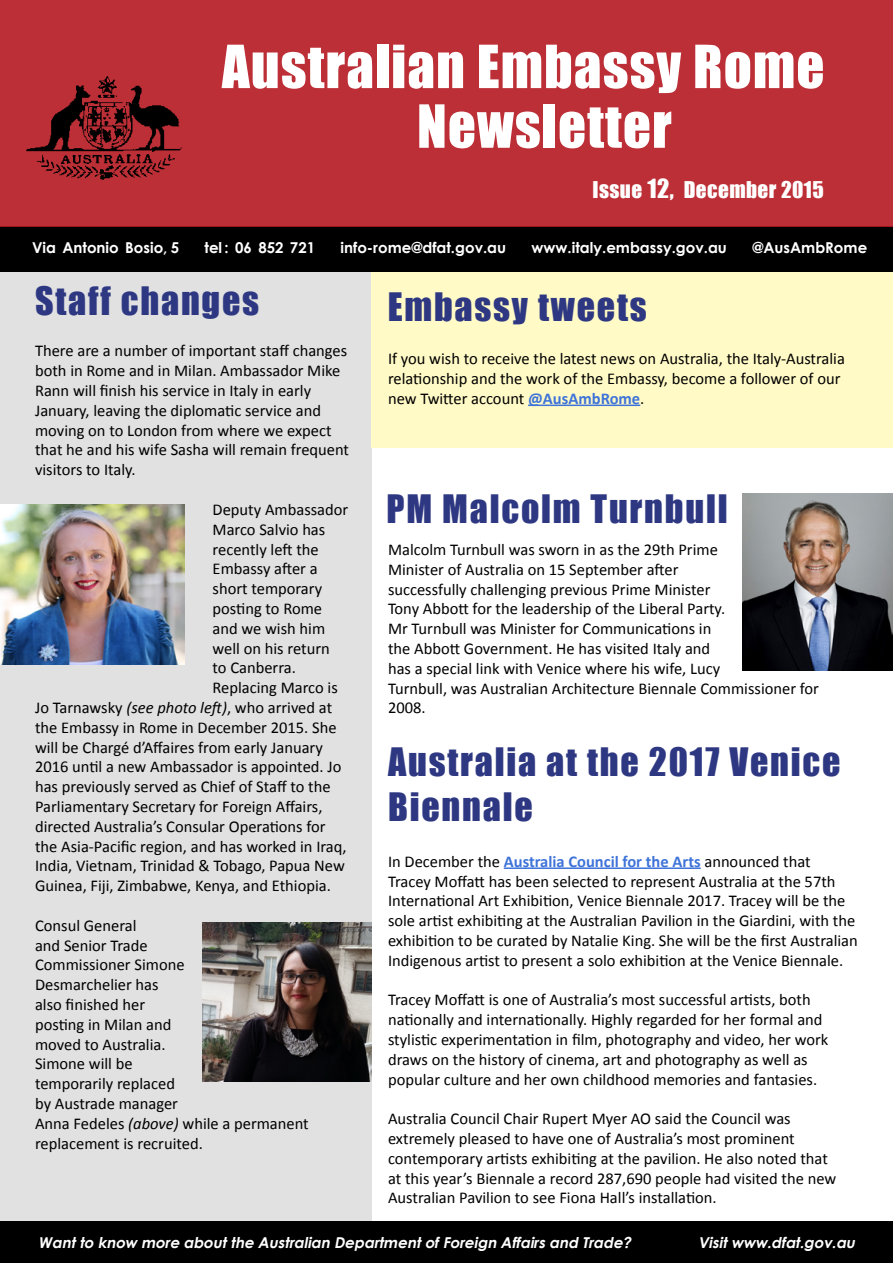
<style>
.page{position:relative;width:893px;height:1263px;background:#fff}
.page>*{position:absolute;margin:0;border:0;box-sizing:border-box;transform-origin:0 0}
.t1{font:54.9px/59.7px "Impact";letter-spacing:.02em;color:#fff}
.t2{font:36px/45px "Impact";letter-spacing:.05em;color:#2e3882}
.t3{font:21.15px "Impact";letter-spacing:.02em;color:#fff}
.t4{font:16.5px/19.8px "Calibri";color:#000}
.t5{font:italic 700 15px "Century Gothic";color:#fff}
.t6{font:700 15px "Century Gothic";color:#fff}
.s1{font-size:24.3px}
.s2{font-style:italic}
.s3{font-weight:700;color:#3e73d9}
</style>
<div class="page">
<div style="left:0;top:227px;width:371px;height:1001px;background:#e1e1e2"></div>
<div style="left:0;top:226px;width:893px;height:46px;background:#000"></div>
<div style="left:0;top:1222px;width:893px;height:41px;background:#000"></div>
<div style="left:371px;top:272px;width:522px;height:70px;background:#fffac6"></div>
<div style="left:0;top:0;width:893px;height:226px;background:#bd2f36"></div>
<img style="left:26px;top:76px;width:156px;height:104px">
<img style="left:0;top:505px;width:184px;height:159px">
<hr style="left:504px;top:867px;width:197px;height:2px;background:#3e73d9">
<img style="left:742px;top:493px;width:151px;height:177px">
<div style="left:371px;top:341px;width:522px;height:107px;background:#fffac6"></div>
<hr style="left:528px;top:405px;width:112px;height:1px;background:#3e73d9">
<img style="left:203px;top:923px;width:169px;height:158px">
<h1 class="t1" style="left:417px;top:35px;width:409px;text-indent:-195px">Australian Embassy Rome<br>Newsletter</h1>
<p class="t3" style="left:592px;top:174px;width:233px">Issue <span class="s1">12,</span> December 2015</p>
<p class="t6" style="left:32px;top:236px;width:148px">Via Antonio Bosio, 5</p>
<p class="t6" style="left:205px;top:236px;width:112px">tel : 06 852 721</p>
<p class="t6" style="left:341px;top:236px;width:167px">info-rome@dfat.gov.au</p>
<p class="t6" style="left:532px;top:236px;width:197px">www.italy.embassy.gov.au</p>
<p class="t6" style="left:752px;top:236px;width:116px">@AusAmbRome</p>
<h2 class="t2" style="left:35px;top:277px;width:226px">Staff changes</h2>
<p class="t4" style="left:35px;top:341px;width:316px">There are a number of important staff changes both in Rome and in Milan. Ambassador Mike Rann will finish his service in Italy in early January, leaving the diplomatic service and moving on to London from where we expect that he and his wife Sasha will remain frequent visitors to Italy.</p>
<p class="t4" style="left:213px;top:500px;width:137px">Deputy Ambassador</p>
<p class="t4" style="left:213px;top:519px;width:114px">Marco Salvio has</p>
<p class="t4" style="left:213px;top:539px;width:108px">recently left the</p>
<p class="t4" style="left:213px;top:559px;width:107px">Embassy after a</p>
<p class="t4" style="left:213px;top:579px;width:111px">short temporary</p>
<p class="t4" style="left:213px;top:599px;width:111px">posting to Rome</p>
<p class="t4" style="left:213px;top:618px;width:114px">and we wish him</p>
<p class="t4" style="left:213px;top:638px;width:119px">well on his return</p>
<p class="t4" style="left:213px;top:658px;width:85px">to Canberra.</p>
<p class="t4" style="left:213px;top:678px;width:127px">Replacing Marco is</p>
<p class="t4" style="left:35px;top:698px;width:299px">Jo Tarnawsky <span class="s2">(see photo left)</span>, who arrived at</p>
<p class="t4" style="left:35px;top:717px;width:303px">the Embassy in Rome in December 2015. She</p>
<p class="t4" style="left:35px;top:737px;width:289px">will be Chargé d’Affaires from early January</p>
<p class="t4" style="left:35px;top:757px;width:308px">2016 until a new Ambassador is appointed. Jo</p>
<p class="t4" style="left:35px;top:777px;width:297px">has previously served as Chief of Staff to the</p>
<p class="t4" style="left:35px;top:797px;width:289px">Parliamentary Secretary for Foreign Affairs,</p>
<p class="t4" style="left:35px;top:816px;width:292px">directed Australia’s Consular Operations for</p>
<p class="t4" style="left:35px;top:836px;width:313px">the Asia-Pacific region, and has worked in Iraq,</p>
<p class="t4" style="left:35px;top:856px;width:311px">India, Vietnam, Trinidad &amp; Tobago, Papua New</p>
<p class="t4" style="left:35px;top:876px;width:297px">Guinea, Fiji, Zimbabwe, Kenya, and Ethiopia.</p>
<p class="t4" style="left:35px;top:915px;width:275px">Consul General<br>and Senior Trade<br>Commissioner Simone<br>Desmarchelier has<br>also finished her<br>posting in Milan and<br>moved to Australia.<br>Simone will be<br>temporarily replaced<br>by Austrade manager<br>Anna Fedeles <span class="s2">(above)</span> while a permanent replacement is recruited.</p>
<h2 class="t2" style="left:388px;top:284px;width:261px">Embassy tweets</h2>
<p class="t4" style="left:388px;top:349px;width:458px">If you wish to receive the latest news on Australia, the Italy-Australia relationship and the work of the Embassy, become a follower of our new Twitter account <span class="s3">@AusAmbRome</span>.</p>
<h2 class="t2" style="left:387px;top:485px;width:342px">PM Malcolm Turnbull</h2>
<p class="t4" style="left:388px;top:540px;width:432px">Malcolm Turnbull was sworn in as the 29th Prime<br>Minister of Australia on 15 September after<br>successfully challenging previous Prime Minister<br>Tony Abbott for the leadership of the Liberal Party.<br>Mr Turnbull was Minister for Communications in<br>the Abbott Government. He has visited Italy and<br>has a special link with Venice where his wife, Lucy<br>Turnbull, was Australian Architecture Biennale Commissioner for 2008.</p>
<h2 class="t2" style="left:388px;top:738px;width:454px">Australia at the 2017 Venice<br>Biennale</h2>
<p class="t4" style="left:388px;top:851px;width:471px">In December the <span class="s3">Australia Council for the Arts</span> announced that<br>Tracey Moffatt has been selected to represent Australia at the 57th International Art Exhibition, Venice Biennale 2017. Tracey will be the sole artist exhibiting at the Australian Pavilion in the Giardini, with the exhibition to be curated by Natalie King. She will be the first Australian Indigenous artist to present a solo exhibition at the Venice Biennale.</p>
<p class="t4" style="left:388px;top:990px;width:442px">Tracey Moffatt is one of Australia’s most successful artists, both nationally and internationally. Highly regarded for her formal and stylistic experimentation in film, photography and video, her work draws on the history of cinema, art and photography as well as popular culture and her own childhood memories and fantasies.</p>
<p class="t4" style="left:388px;top:1109px;width:450px">Australia Council Chair Rupert Myer AO said the Council was extremely pleased to have one of Australia’s most prominent contemporary artists exhibiting at the pavilion. He also noted that at this year’s Biennale a record 287,690 people had visited the new Australian Pavilion to see Fiona Hall’s installation.</p>
<p class="t5" style="left:38px;top:1231px;width:598px">Wantto know more aboutthe Australian DepartmentofForeign Affairsand Trade?</p>
<p class="t5" style="left:698px;top:1231px;width:162px">Visitwww.dfat.gov.au</p>
<p class="t5" style="left:35px;top:1231px;width:598px">Wantto know more aboutthe Australian DepartmentofForeign Af airsand Trade?</p>
<p class="t5" style="left:695px;top:1231px;width:162px">Visitwww.dfat.gov.au</p>
</div>
